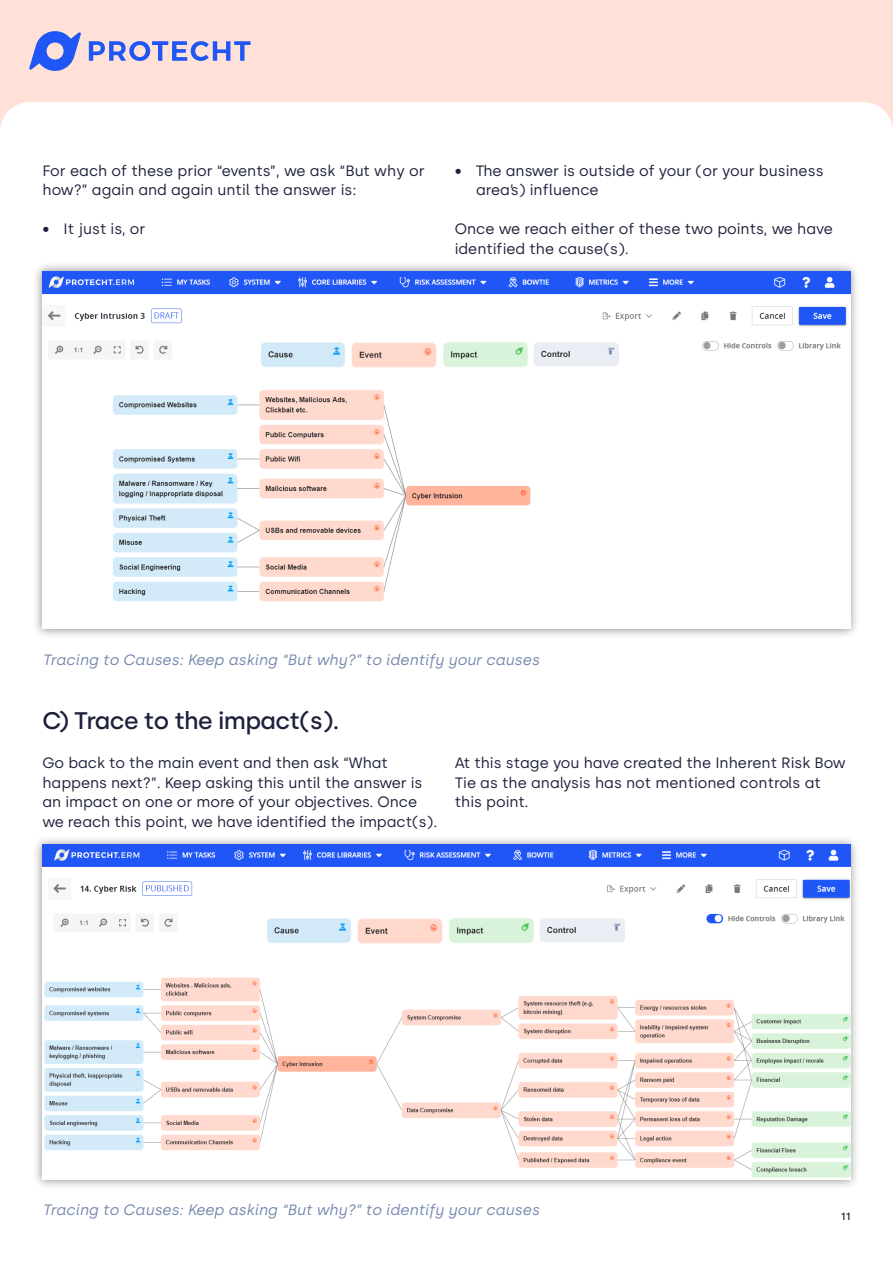
<style>
.page{position:relative;width:893px;height:1263px;background:#ffe1d7}
.page>*{position:absolute;margin:0;border:0;box-sizing:border-box;transform-origin:0 0}
.heading-2-now-row-sp{font:500 24px "Silka";letter-spacing:-.025em;color:#1e213c}
.body{font:15px/19.5px "Silka";color:#1e213c}
.t1{font:italic 15px "Silka";color:#7689af}
.t2{font:500 10.5px "Silka";color:#1e213c}
</style>
<div class="page">
<div style="left:0;top:102px;width:893px;height:1161px;background:#fff"></div>
<svg style="left:89px;top:41px;width:161px;height:20px"></svg>
<svg style="left:29px;top:31px;width:52px;height:40px"></svg>
<div style="left:33px;top:261px;width:827px;height:378px;background:#231f20;opacity:.5"></div>
<img style="left:43px;top:271px;width:807px;height:358px">
<img style="left:260px;top:339px;width:361px;height:31px">
<div style="left:33px;top:835px;width:827px;height:354px;background:#231f20;opacity:.5"></div>
<img style="left:43px;top:845px;width:807px;height:335px">
<img style="left:266px;top:915px;width:361px;height:30px">
<p class="body" style="left:43px;top:161px;width:384px">For each of these prior “events”, we ask “But why or how?” again and again until the answer is:</p>
<p class="body" style="left:43px;top:219px;width:104px">• It just is, or</p>
<p class="body" style="left:476px;top:161px;width:349px;text-indent:-21px">• The answer is outside of your (or your business area’s) influence</p>
<p class="body" style="left:455px;top:219px;width:380px">Once we reach either of these two points, we have identified the cause(s).</p>
<p class="t1" style="left:43px;top:650px;width:498px">Tracing to Causes: Keep asking “But why?” to identify your causes</p>
<p class="heading-2-now-row-sp" style="left:43px;top:706px;width:298px">C) Trace to the impact(s).</p>
<p class="body" style="left:43px;top:753px;width:396px">Go back to the main event and then ask “What happens next?”. Keep asking this until the answer is an impact on one or more of your objectives. Once we reach this point, we have identified the impact(s).</p>
<p class="body" style="left:455px;top:753px;width:393px">At this stage you have created the Inherent Risk Bow<br>Tie as the analysis has not mentioned controls at this point.</p>
<p class="t1" style="left:43px;top:1201px;width:498px">Tracing to Causes: Keep asking “But why?” to identify your causes</p>
<p class="t2" style="left:841px;top:1210px;width:11px">11</p>
</div>
